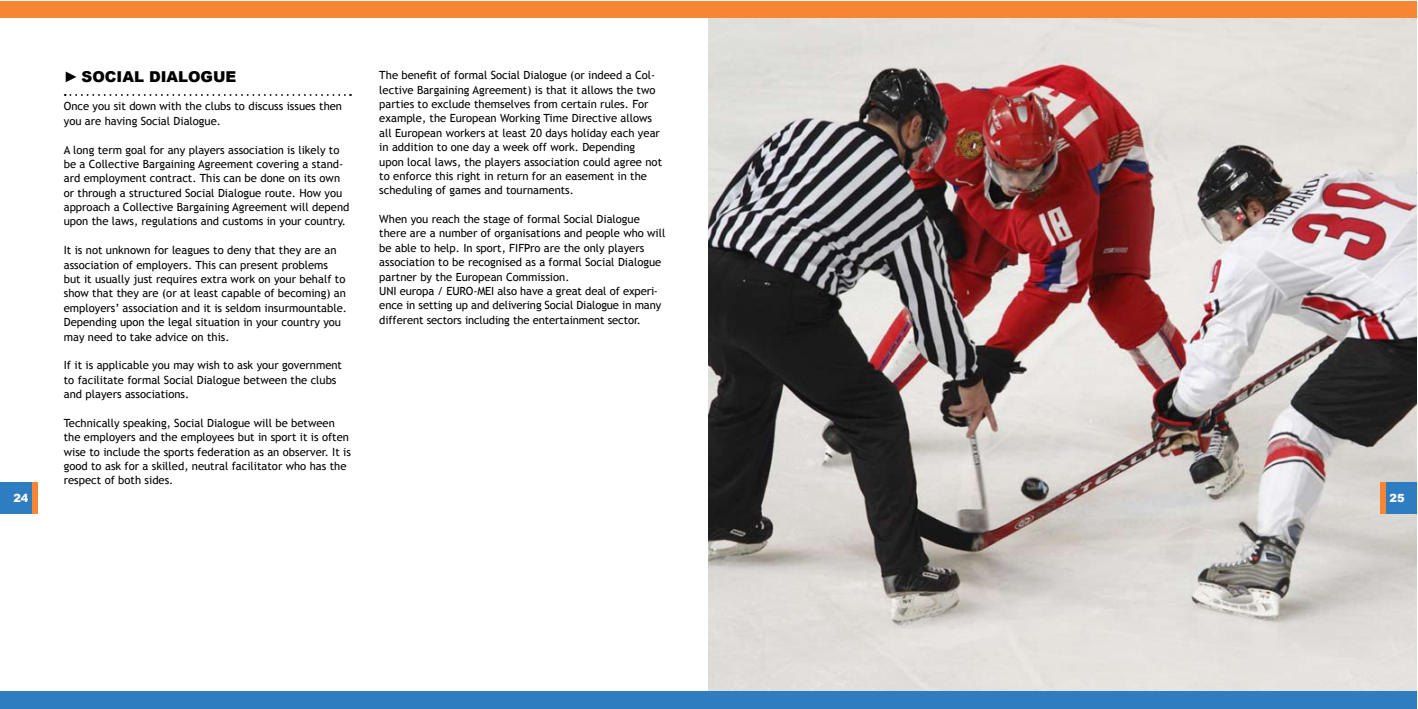
<style>
.page{position:relative;width:1418px;height:709px;background:#fff}
.page>*{position:absolute;margin:0;border:0;box-sizing:border-box;transform-origin:0 0}
.t1{font:900 15px "Arial";color:#000}
.t2{font:11.25px/14.4px "Trebuchet MS";color:#000}
.t3{font:900 11.25px "Arial";color:#fff}
</style>
<div class="page">
<img style="left:709px;top:18px;width:707px;height:673px">
<svg style="left:65px;top:94px;width:286px;height:2px"></svg>
<div style="left:0;top:1px;width:709px;height:17px;background:#f68633"></div>
<div style="left:0;top:691px;width:709px;height:18px;background:#2f7dc1"></div>
<div style="left:0;top:482px;width:38px;height:32px;background:#f68633"></div>
<div style="left:0;top:482px;width:32px;height:32px;background:#2f7dc1"></div>
<div style="left:709px;top:691px;width:707px;height:18px;background:#2f7dc1"></div>
<div style="left:709px;top:1px;width:707px;height:17px;background:#f68633"></div>
<div style="left:1380px;top:482px;width:36px;height:32px;background:#f68633"></div>
<div style="left:1385px;top:482px;width:31px;height:32px;background:#2f7dc1"></div>
<h1 class="t1" style="left:64px;top:65px;width:174px">► SOCIAL DIALOGUE</h1>
<p class="t2" style="left:64px;top:99px;width:280px">Once you sit down with the clubs to discuss issues then you are having Social Dialogue.</p>
<p class="t2" style="left:64px;top:142px;width:287px">A long term goal for any players association is likely to be a Collective Bargaining Agreement covering a stand&shy;ard employment contract. This can be done on its own or through a structured Social Dialogue route. How you approach a Collective Bargaining Agreement will depend upon the laws, regulations and customs in your country.</p>
<p class="t2" style="left:64px;top:243px;width:285px">It is not unknown for leagues to deny that they are an association of employers. This can present problems but it usually just requires extra work on your behalf to show that they are (or at least capable of becoming) an employers’ association and it is seldom insurmountable.<br>Depending upon the legal situation in your country you may need to take advice on this.</p>
<p class="t2" style="left:64px;top:358px;width:280px">If it is applicable you may wish to ask your government to facilitate formal Social Dialogue between the clubs and players associations.</p>
<p class="t2" style="left:64px;top:415px;width:289px">Technically speaking, Social Dialogue will be between the employers and the employees but in sport it is often wise to include the sports federation as an observer. It is good to ask for a skilled, neutral facilitator who has the respect of both sides.</p>
<p class="t2" style="left:379px;top:68px;width:284px">The benefit of formal Social Dialogue (or indeed a Col&shy;lective Bargaining Agreement) is that it allows the two parties to exclude themselves from certain rules. For example, the European Working Time Directive allows all European workers at least 20 days holiday each year in addition to one day a week off work. Depending upon local laws, the players association could agree not to enforce this right in return for an easement in the scheduling of games and tournaments.</p>
<p class="t2" style="left:379px;top:212px;width:288px">When you reach the stage of formal Social Dialogue there are a number of organisations and people who will be able to help. In sport, FIFPro are the only players association to be recognised as a formal Social Dialogue partner by the European Commission.<br>UNI europa / EURO-MEI also have a great deal of experi&shy;ence in setting up and delivering Social Dialogue in many different sectors including the entertainment sector.</p>
<p class="t3" style="left:13px;top:489px;width:17px">24</p>
<p class="t3" style="left:1389px;top:489px;width:17px">25</p>
</div>
